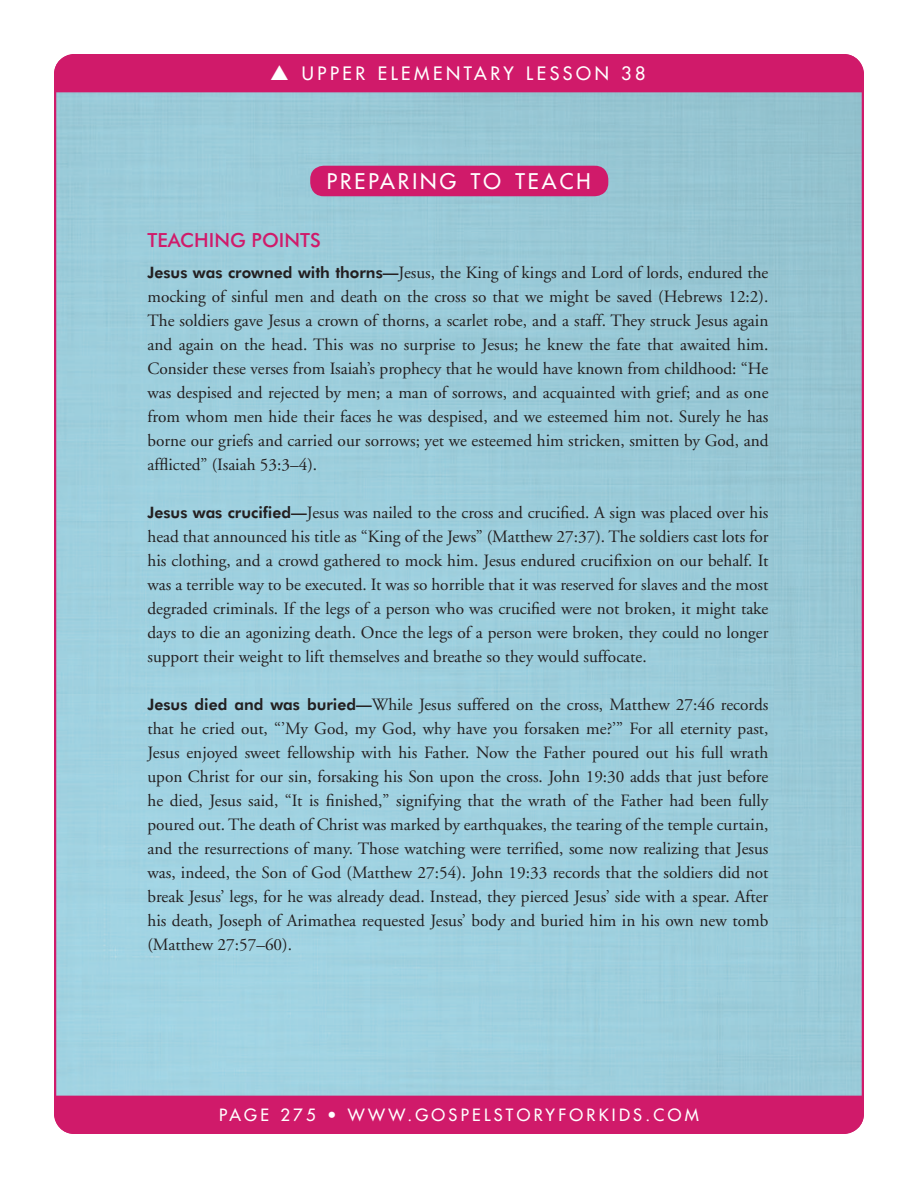
<style>
.page{position:relative;width:918px;height:1188px;background:#fff}
.page>*{position:absolute;margin:0;border:0;box-sizing:border-box;transform-origin:0 0}
.Head{font:21px "Futura";letter-spacing:.145em;color:#fff}
.LS_Teaching_Points{font:500 19.5px "Futura BT";color:#d01a6a}
.t1{font:18px "Futura";letter-spacing:.2em;color:#fff}
.TXT{font:17.25px/24px "Adobe Garamond";color:#231f20;text-align:justify}
.t2{font:16.5px "Futura";letter-spacing:.2em;color:#fff}
.s1{font-family:"Futura BT";font-weight:800;font-size:15.75px}
</style>
<div class="page">
<img style="left:57px;top:92px;width:804px;height:1004px">
<div style="left:54px;top:54px;width:810px;height:38px;background:#d01a6a"></div>
<div style="left:54px;top:1096px;width:810px;height:38px;background:#d01a6a"></div>
<div style="left:310px;top:166px;width:298px;height:30px;background:#d01a6a;border-radius:14px"></div>
<p class="t1" style="left:270px;top:62px;width:377px">▲ UPPER ELEMENTARY LESSON 38</p>
<p class="Head" style="left:327px;top:168px;width:266px">PREPARING TO TEACH</p>
<p class="LS_Teaching_Points" style="left:147px;top:228px;width:175px">TEACHING POINTS</p>
<p class="TXT" style="left:147px;top:261px;width:623px"><span class="s1">Jesus was crowned with thorns—</span>Jesus, the King of kings and Lord of lords, endured the mocking of sinful men and death on the cross so that we might be saved (Hebrews 12:2).<br>The soldiers gave Jesus a crown of thorns, a scarlet robe, and a staff. They struck Jesus again and again on the head. This was no surprise to Jesus; he knew the fate that awaited him.<br>Consider these verses from Isaiah’s prophecy that he would have known from childhood: “He was despised and rejected by men; a man of sorrows, and acquainted with grief; and as one from whom men hide their faces he was despised, and we esteemed him not. Surely he has borne our griefs and carried our sorrows; yet we esteemed him stricken, smitten by God, and afflicted” (Isaiah 53:3–4).</p>
<p class="TXT" style="left:147px;top:501px;width:623px"><span class="s1">Jesus was crucified—</span>Jesus was nailed to the cross and crucified. A sign was placed over his head that announced his title as “King of the Jews” (Matthew 27:37). The soldiers cast lots for his clothing, and a crowd gathered to mock him. Jesus endured crucifixion on our behalf. It was a terrible way to be executed. It was so horrible that it was reserved for slaves and the most degraded criminals. If the legs of a person who was crucified were not broken, it might take days to die an agonizing death. Once the legs of a person were broken, they could no longer support their weight to lift themselves and breathe so they would suffocate.</p>
<p class="TXT" style="left:147px;top:693px;width:623px"><span class="s1">Jesus died and was buried—</span>While Jesus suffered on the cross, Matthew 27:46 records that he cried out, “’My God, my God, why have you forsaken me?’” For all eternity past, Jesus enjoyed sweet fellowship with his Father. Now the Father poured out his full wrath upon Christ for our sin, forsaking his Son upon the cross. John 19:30 adds that just before he died, Jesus said, “It is finished,” signifying that the wrath of the Father had been fully poured out. The death of Christ was marked by earthquakes, the tearing of the temple curtain, and the resurrections of many. Those watching were terrified, some now realizing that Jesus was, indeed, the Son of God (Matthew 27:54). John 19:33 records that the soldiers did not break Jesus’ legs, for he was already dead. Instead, they pierced Jesus’ side with a spear. After his death, Joseph of Arimathea requested Jesus’ body and buried him in his own new tomb (Matthew 27:57–60).</p>
<p class="t2" style="left:219px;top:1104px;width:481px">PAGE 275 • WWW.GOSPELSTORYFORKIDS.COM</p>
</div>
